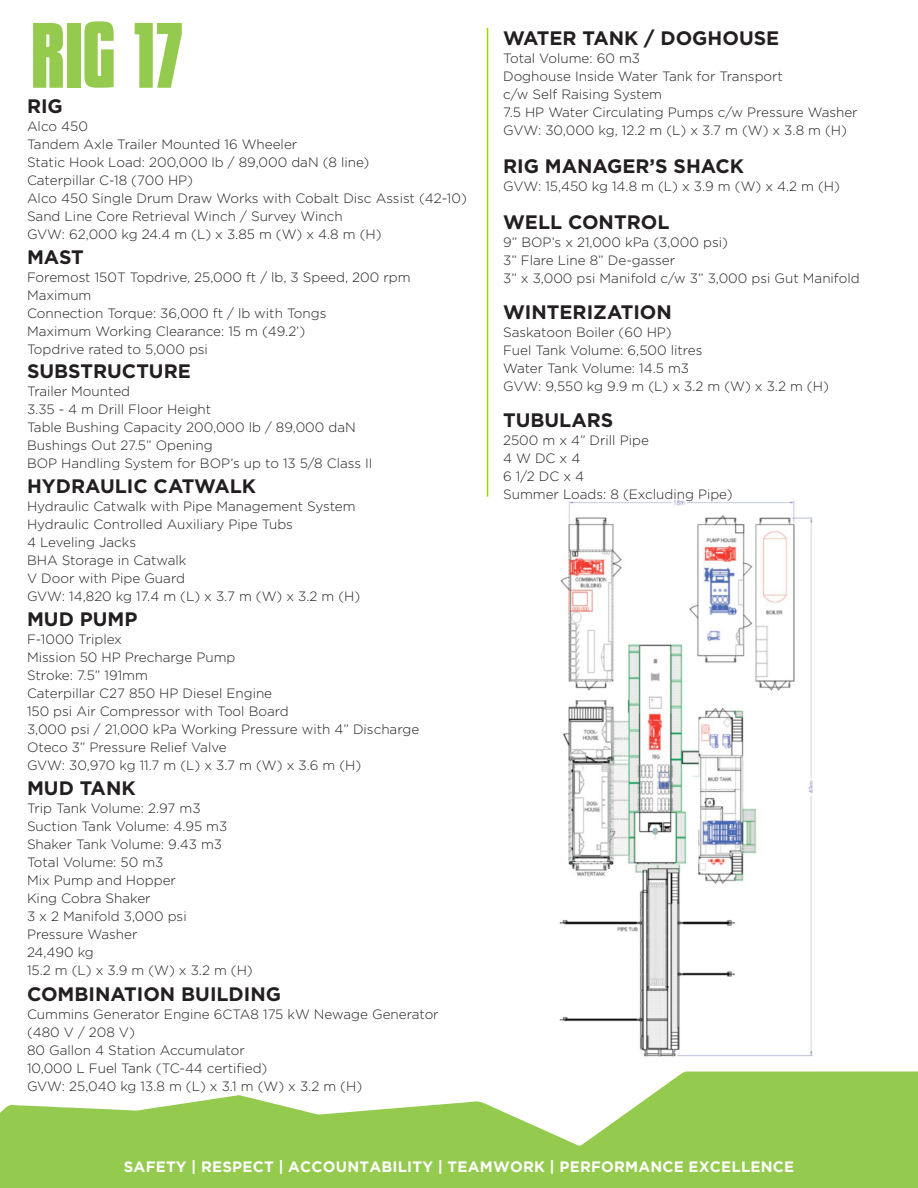
<style>
.page{position:relative;width:918px;height:1188px;background:#fff}
.page>*{position:absolute;margin:0;border:0;box-sizing:border-box;transform-origin:0 0}
.t1{font:700 75px "Predator";color:#94ca4e}
.t2{font:700 19.5px "Gotham";color:#231f20}
.t3{font:700 15px "Gotham";letter-spacing:.015em;color:#fff}
.t4{font:300 13.5px/18px "Gotham";color:#231f20}
.t5{font:300 13.5px "Gotham";letter-spacing:-.02em;color:#231f20}
</style>
<div class="page">
<svg style="left:0;top:1072px;width:918px;height:116px;fill:#94ca4e"></svg>
<img style="left:559px;top:499px;width:254px;height:558px">
<hr style="left:487px;top:28px;width:1px;height:469px;background:#a2d40a">
<p class="t1" style="left:33px;top:26px;width:154px">RIG 17</p>
<p class="t2" style="left:27px;top:94px;width:37px">RIG</p>
<p class="t4" style="left:27px;top:117px;width:62px">Alco 450</p>
<p class="t4" style="left:27px;top:135px;width:272px">Tandem Axle Trailer Mounted 16 Wheeler</p>
<p class="t4" style="left:27px;top:153px;width:344px">Static Hook Load: 200,000 lb / 89,000 daN (8 line)</p>
<p class="t4" style="left:27px;top:171px;width:168px">Caterpillar C-18 (700 HP)</p>
<p class="t4" style="left:27px;top:189px;width:441px">Alco 450 Single Drum Draw Works with Cobalt Disc Assist (42-10)</p>
<p class="t4" style="left:27px;top:207px;width:317px">Sand Line Core Retrieval Winch / Survey Winch</p>
<p class="t4" style="left:27px;top:225px;width:356px">GVW: 62,000 kg 24.4 m (L) x 3.85 m (W) x 4.8 m (H)</p>
<p class="t2" style="left:27px;top:245px;width:58px">MAST</p>
<p class="t4" style="left:27px;top:268px;width:385px">Foremost 150T Topdrive, 25,000 ft / lb, 3 Speed, 200 rpm<br>Maximum</p>
<p class="t4" style="left:27px;top:304px;width:301px">Connection Torque: 36,000 ft / lb with Tongs</p>
<p class="t4" style="left:27px;top:322px;width:280px">Maximum Working Clearance: 15 m (49.2’)</p>
<p class="t4" style="left:27px;top:340px;width:182px">Topdrive rated to 5,000 psi</p>
<p class="t2" style="left:27px;top:360px;width:165px">SUBSTRUCTURE</p>
<p class="t4" style="left:27px;top:383px;width:105px">Trailer Mounted</p>
<p class="t4" style="left:27px;top:401px;width:186px">3.35 - 4 m Drill Floor Height</p>
<p class="t4" style="left:27px;top:419px;width:330px">Table Bushing Capacity 200,000 lb / 89,000 daN</p>
<p class="t4" style="left:27px;top:437px;width:187px">Bushings Out 27.5” Opening</p>
<p class="t4" style="left:27px;top:455px;width:347px">BOP Handling System for BOP’s up to 13 5/8 Class II</p>
<p class="t2" style="left:27px;top:475px;width:231px">HYDRAULIC CATWALK</p>
<p class="t4" style="left:27px;top:497px;width:330px">Hydraulic Catwalk with Pipe Management System</p>
<p class="t4" style="left:27px;top:515px;width:267px">Hydraulic Controlled Auxiliary Pipe Tubs</p>
<p class="t4" style="left:27px;top:533px;width:111px">4 Leveling Jacks</p>
<p class="t4" style="left:27px;top:551px;width:161px">BHA Storage in Catwalk</p>
<p class="t4" style="left:27px;top:569px;width:159px">V Door with Pipe Guard</p>
<p class="t4" style="left:27px;top:587px;width:335px">GVW: 14,820 kg 17.4 m (L) x 3.7 m (W) x 3.2 m (H)</p>
<p class="t2" style="left:27px;top:608px;width:112px">MUD PUMP</p>
<p class="t4" style="left:27px;top:630px;width:96px">F-1000 Triplex</p>
<p class="t4" style="left:27px;top:648px;width:210px">Mission 50 HP Precharge Pump</p>
<p class="t4" style="left:27px;top:666px;width:122px">Stroke: 7.5” 191mm</p>
<p class="t4" style="left:27px;top:684px;width:247px">Caterpillar C27 850 HP Diesel Engine</p>
<p class="t4" style="left:27px;top:702px;width:263px">150 psi Air Compressor with Tool Board</p>
<p class="t4" style="left:27px;top:720px;width:394px">3,000 psi / 21,000 kPa Working Pressure with 4” Discharge</p>
<p class="t4" style="left:27px;top:738px;width:201px">Oteco 3” Pressure Relief Valve</p>
<p class="t5" style="left:27px;top:758px;width:336px">GVW: 30,970 kg 11.7 m (L) x 3.7 m (W) x 3.6 m (H)</p>
<p class="t2" style="left:27px;top:777px;width:110px">MUD TANK</p>
<p class="t4" style="left:27px;top:799px;width:175px">Trip Tank Volume: 2.97 m3</p>
<p class="t4" style="left:27px;top:817px;width:202px">Suction Tank Volume: 4.95 m3</p>
<p class="t4" style="left:27px;top:835px;width:197px">Shaker Tank Volume: 9.43 m3</p>
<p class="t4" style="left:27px;top:853px;width:138px">Total Volume: 50 m3</p>
<p class="t4" style="left:27px;top:871px;width:150px">Mix Pump and Hopper</p>
<p class="t4" style="left:27px;top:889px;width:125px">King Cobra Shaker</p>
<p class="t4" style="left:27px;top:907px;width:161px">3 x 2 Manifold 3,000 psi</p>
<p class="t4" style="left:27px;top:925px;width:112px">Pressure Washer</p>
<p class="t4" style="left:27px;top:943px;width:68px">24,490 kg</p>
<p class="t4" style="left:27px;top:961px;width:227px">15.2 m (L) x 3.9 m (W) x 3.2 m (H)</p>
<p class="t2" style="left:27px;top:983px;width:256px">COMBINATION BUILDING</p>
<p class="t4" style="left:27px;top:1005px;width:413px">Cummins Generator Engine 6CTA8 175 kW Newage Generator (480 V / 208 V)</p>
<p class="t4" style="left:27px;top:1041px;width:219px">80 Gallon 4 Station Accumulator</p>
<p class="t4" style="left:27px;top:1059px;width:242px">10,000 L Fuel Tank (TC-44 certified)</p>
<p class="t4" style="left:27px;top:1077px;width:337px">GVW: 25,040 kg 13.8 m (L) x 3.1 m (W) x 3.2 m (H)</p>
<p class="t2" style="left:503px;top:27px;width:278px">WATER TANK / DOGHOUSE</p>
<p class="t4" style="left:503px;top:49px;width:138px">Total Volume: 60 m3</p>
<p class="t4" style="left:503px;top:67px;width:281px">Doghouse Inside Water Tank for Transport</p>
<p class="t4" style="left:503px;top:85px;width:161px">c/w Self Raising System</p>
<p class="t4" style="left:503px;top:103px;width:356px">7.5 HP Water Circulating Pumps c/w Pressure Washer</p>
<p class="t4" style="left:503px;top:121px;width:345px">GVW: 30,000 kg, 12.2 m (L) x 3.7 m (W) x 3.8 m (H)</p>
<p class="t2" style="left:503px;top:155px;width:242px">RIG MANAGER’S SHACK</p>
<p class="t4" style="left:503px;top:177px;width:338px">GVW: 15,450 kg 14.8 m (L) x 3.9 m (W) x 4.2 m (H)</p>
<p class="t2" style="left:503px;top:211px;width:168px">WELL CONTROL</p>
<p class="t4" style="left:503px;top:233px;width:226px">9” BOP’s x 21,000 kPa (3,000 psi)</p>
<p class="t4" style="left:503px;top:251px;width:173px">3” Flare Line 8” De-gasser</p>
<p class="t4" style="left:503px;top:269px;width:358px">3” x 3,000 psi Manifold c/w 3” 3,000 psi Gut Manifold</p>
<p class="t2" style="left:503px;top:301px;width:170px">WINTERIZATION</p>
<p class="t4" style="left:503px;top:323px;width:170px">Saskatoon Boiler (60 HP)</p>
<p class="t4" style="left:503px;top:341px;width:201px">Fuel Tank Volume: 6,500 litres</p>
<p class="t4" style="left:503px;top:359px;width:188px">Water Tank Volume: 14.5 m3</p>
<p class="t4" style="left:503px;top:377px;width:327px">GVW: 9,550 kg 9.9 m (L) x 3.2 m (W) x 3.2 m (H)</p>
<p class="t2" style="left:503px;top:409px;width:112px">TUBULARS</p>
<p class="t4" style="left:503px;top:431px;width:147px">2500 m x 4” Drill Pipe</p>
<p class="t4" style="left:503px;top:449px;width:79px">4 W DC x 4</p>
<p class="t4" style="left:503px;top:467px;width:83px">6 1/2 DC x 4</p>
<p class="t4" style="left:503px;top:485px;width:231px">Summer Loads: 8 (Excluding Pipe)</p>
<p class="t3" style="left:124px;top:1158px;width:672px">SAFETY | RESPECT | ACCOUNTABILITY | TEAMWORK | PERFORMANCE EXCELLENCE</p>
</div>
